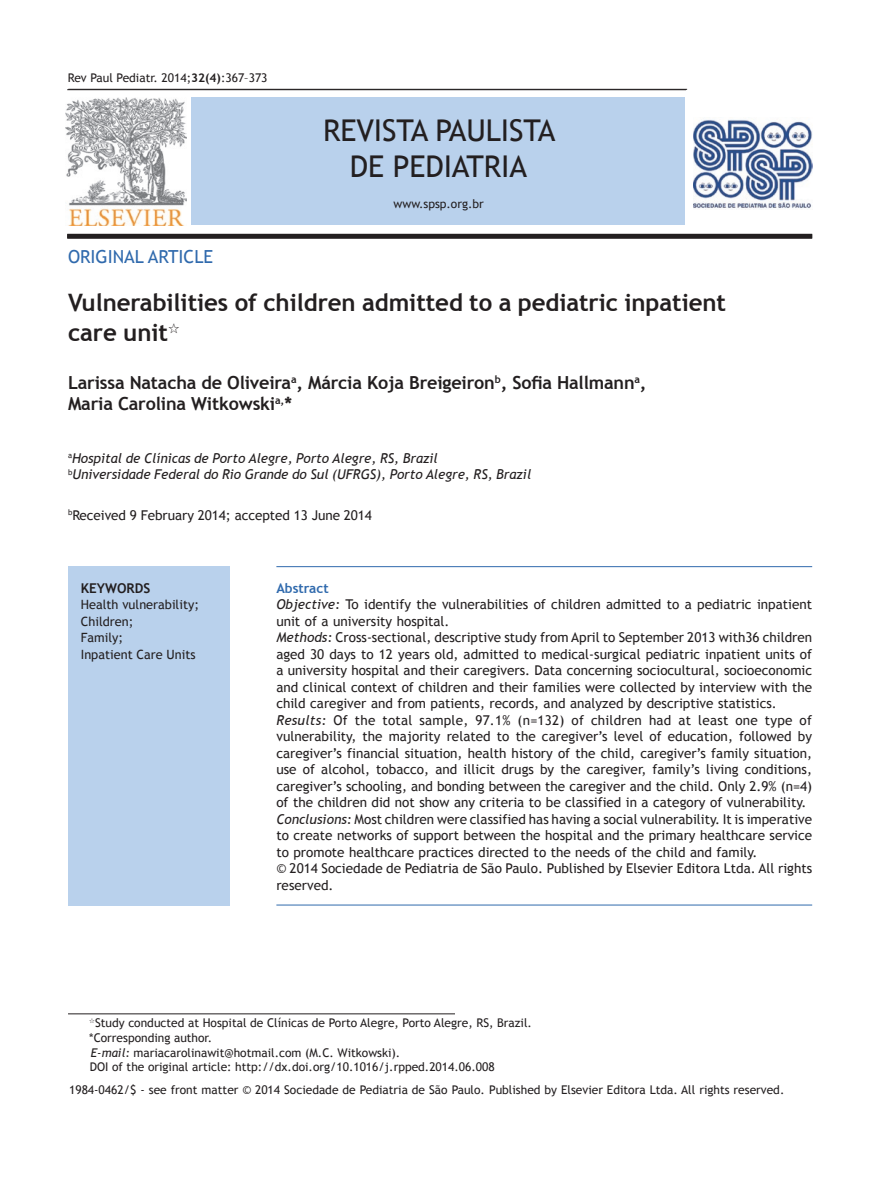
<style>
.page{position:relative;width:893px;height:1191px;background:#fff}
.page>*{position:absolute;margin:0;border:0;box-sizing:border-box;transform-origin:0 0}
.t1{font:30px/36px "Trebuchet MS";letter-spacing:-.005em;color:#231f20;text-align:center}
.tit{font:700 24px/30px "Trebuchet MS";letter-spacing:-.005em;color:#231f20}
.autor{font:700 18px/21px "Trebuchet MS";letter-spacing:-.01em;color:#231f20}
._01{font:18px "Trebuchet MS";color:#306aad}
._18_aceptado_copy_el{font:13.5px/16.5px "Trebuchet MS";color:#231f20;text-align:justify}
._04{font:italic 13.5px/16.5px "Trebuchet MS";letter-spacing:-.005em;color:#231f20}
.recibido{font:13.5px "Trebuchet MS";letter-spacing:-.005em;color:#231f20}
._14_tit_palabras_cla{font:700 13.5px "Trebuchet MS";color:#231f20}
._16_tit_resumen_abst{font:700 13.5px "Trebuchet MS";color:#306aad}
._15_txt_palabras_cla{font:12.75px "Trebuchet MS";color:#231f20}
._19_autor_correspon{font:12px/14.7px "Trebuchet MS";color:#231f20}
._32_pie_pagina{font:12px "Trebuchet MS";color:#231f20}
.s1{font-weight:700}
.s2{font-style:italic}
</style>
<div class="page">
<hr style="left:68px;top:89px;width:619px;height:1px;background:#231f20">
<div style="left:192px;top:97px;width:493px;height:128px;background:#b9d1ec"></div>
<hr style="left:67px;top:89px;width:619px;height:1px;background:#231f20">
<div style="left:67px;top:234px;width:745px;height:5px;background:#514d4e"></div>
<img style="left:66px;top:97px;width:120px;height:129px">
<img style="left:694px;top:119px;width:118px;height:90px">
<hr style="left:67px;top:234px;width:745px;height:4px;background:#231f20">
<div style="left:68px;top:566px;width:162px;height:339px;background:#b9d1ec"></div>
<hr style="left:276px;top:566px;width:536px;height:1px;background:#306aad">
<hr style="left:276px;top:904px;width:536px;height:1px;background:#306aad">
<hr style="left:68px;top:1013px;width:387px;height:1px;background:#231f20">
<p class="_19_autor_correspon" style="left:68px;top:70px;width:201px">Rev Paul Pediatr. 2014;<span class="s1">32(4)</span>:367–373</p>
<p class="t1" style="left:323px;top:113px;width:234px">REVISTA PAULISTA<br>DE PEDIATRIA</p>
<p class="_19_autor_correspon" style="left:394px;top:196px;width:92px">www.spsp.org.br</p>
<p class="_01" style="left:68px;top:246px;width:90px">Original arti</p>
<p class="_01" style="left:184px;top:246px;width:21px">cle</p>
<p class="tit" style="left:68px;top:288px;width:660px">Vulnerabilities of children admitted to a pediatric inpatient care unit☆</p>
<p class="autor" style="left:68px;top:372px;width:580px">Larissa Natacha de Oliveira<sup>a</sup>, Márcia Koja Breigeiron<sup>b</sup>, Sofia Hallmann<sup>a</sup>,<br>Maria Carolina Witkowski<sup>a,</sup>*</p>
<p class="_04" style="left:68px;top:450px;width:465px"><sup>a</sup>Hospital de Clínicas de Porto Alegre, Porto Alegre, RS, Brazil<br><sup>b</sup>Universidade Federal do Rio Grande do Sul (UFRGS), Porto Alegre, RS, Brazil</p>
<p class="recibido" style="left:68px;top:507px;width:305px"><sup>b</sup>Received 9 February 2014; accepted 13 June 2014</p>
<p class="_14_tit_palabras_cla" style="left:81px;top:579px;width:71px">Keywo rds</p>
<p class="_15_txt_palabras_cla" style="left:81px;top:597px;width:120px">Health vulnerability;</p>
<p class="_15_txt_palabras_cla" style="left:81px;top:613px;width:54px">Children;</p>
<p class="_15_txt_palabras_cla" style="left:81px;top:630px;width:44px">Family;</p>
<p class="_15_txt_palabras_cla" style="left:81px;top:646px;width:116px">Inpatient Care Units</p>
<p class="_16_tit_resumen_abst" style="left:276px;top:579px;width:54px">Abstract</p>
<p class="_18_aceptado_copy_el" style="left:276px;top:596px;width:537px"><span class="s2">Objective:</span> To identify the vulnerabilities of children admitted to a pediatric inpatient unit of a university hospital.</p>
<p class="_18_aceptado_copy_el" style="left:276px;top:629px;width:537px"><span class="s2">Methods:</span> Cross-sectional, descriptive study from April to September 2013 with36 children aged 30 days to 12 years old, admitted to medical-surgical pediatric inpatient units of a university hospital and their caregivers. Data concerning sociocultural, socioeconomic and clinical context of children and their families were collected by interview with the child caregiver and from patients, records, and analyzed by descriptive statistics.</p>
<p class="_18_aceptado_copy_el" style="left:276px;top:711px;width:537px"><span class="s2">Results:</span> Of the total sample, 97.1% (n=132) of children had at least one type of vulnerability, the majority related to the caregiver’s level of education, followed by caregiver’s financial situation, health history of the child, caregiver’s family situation, use of alcohol, tobacco, and illicit drugs by the caregiver, family’s living conditions, caregiver’s schooling, and bonding between the caregiver and the child. Only 2.9% (n=4) of the children did not show any criteria to be classified in a category of vulnerability.</p>
<p class="_18_aceptado_copy_el" style="left:276px;top:810px;width:537px"><span class="s2">Conclusions:</span> Most children were classified has having a social vulnerability. It is imperative to create networks of support between the hospital and the primary healthcare service to promote healthcare practices directed to the needs of the child and family.</p>
<p class="_18_aceptado_copy_el" style="left:276px;top:860px;width:537px">© 2014 Sociedade de Pediatria de São Paulo. Published by Elsevier Editora Ltda. All rights reserved.</p>
<p class="_19_autor_correspon" style="left:89px;top:1015px;width:444px">☆Study conducted at Hospital de Clínicas de Porto Alegre, Porto Alegre, RS, Brazil.</p>
<p class="_19_autor_correspon" style="left:89px;top:1030px;width:407px">*Corresponding author.<br><span class="s2">E-mail:</span> mariacarolinawit@hotmail.com (M.C. Witkowski).<br>DOI of the original article: http://dx.doi.org/10.1016/j.rpped.2014.06.008</p>
<p class="_32_pie_pagina" style="left:69px;top:1082px;width:717px">1984-0462/$ - see front matter © 2014 Sociedade de Pediatria de São Paulo. Published by Elsevier Editora Ltda. All rights reserved.</p>
</div>
